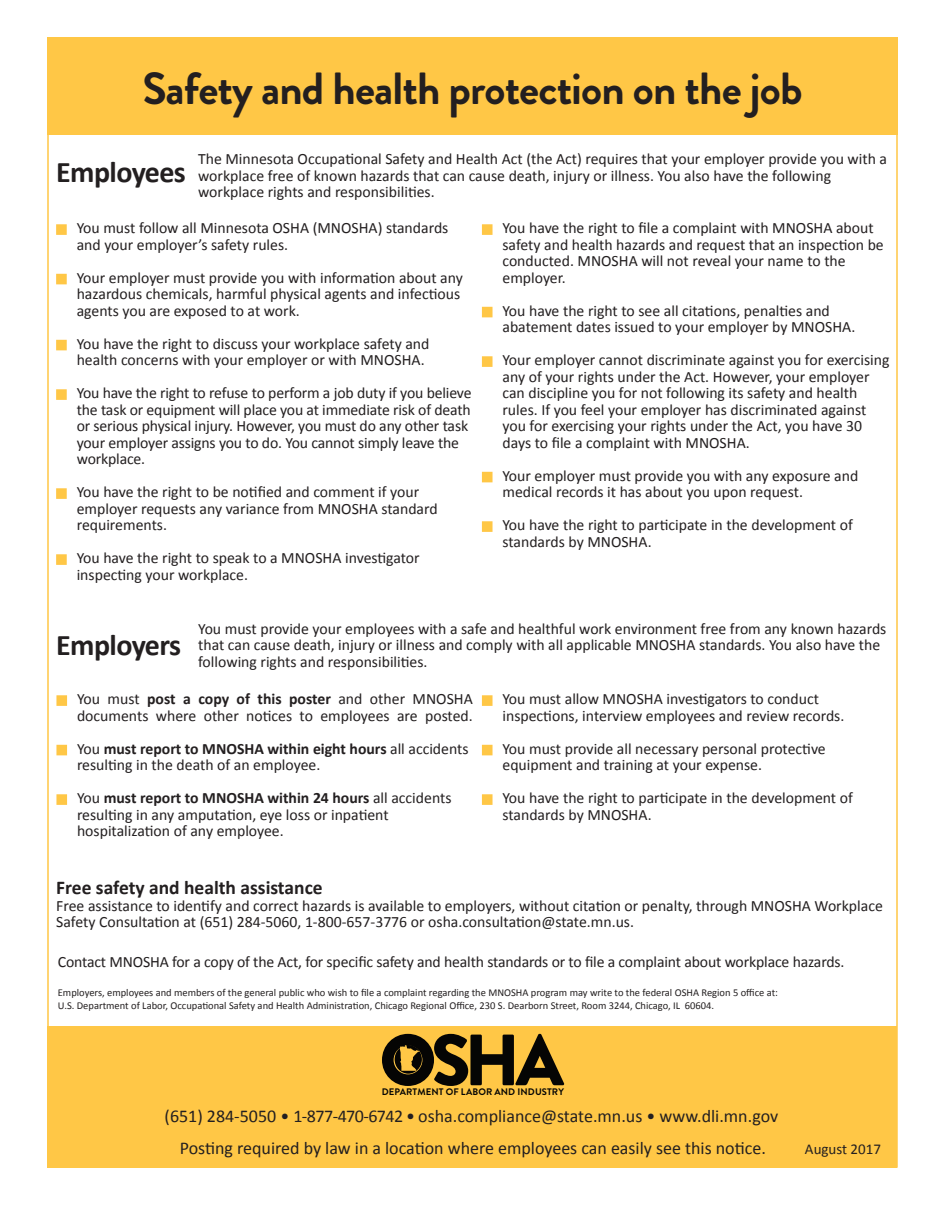
<style>
.page{position:relative;width:945px;height:1215px;background:#fff}
.page>*{position:absolute;margin:0;border:0;box-sizing:border-box;transform-origin:0 0}
.t1{font:700 45px "Brandon Grotesque";letter-spacing:-.02em;color:#231f20}
.t2{font:700 30px "Calibri";letter-spacing:-.02em;color:#231f20}
.t3{font:700 19.5px "Calibri";color:#231f20}
.t4{font:18px "Calibri";color:#231f20}
.t5{font:15.75px/16.5px "Calibri";color:#231f20}
.t6{font:15px "Calibri";color:#231f20}
.t7{font:10.5px/12.6px "Calibri";color:#231f20}
.t8{font:700 9.45px "Brandon Grotesque";letter-spacing:.01em;color:#050504}
.s1{font-family:"Arial";font-size:16.5px;color:#ffc746}
.s2{font-weight:700}
</style>
<div class="page">
<div style="left:47px;top:37px;width:851px;height:97px;background:#ffc746"></div>
<div style="left:56px;top:224px;width:11px;height:11px;border:3px solid #ffc746"></div>
<div style="left:56px;top:274px;width:11px;height:10px;border:3px solid #ffc746"></div>
<div style="left:56px;top:340px;width:11px;height:10px;border:3px solid #ffc746"></div>
<div style="left:56px;top:389px;width:11px;height:11px;border:3px solid #ffc746"></div>
<div style="left:56px;top:488px;width:11px;height:11px;border:3px solid #ffc746"></div>
<div style="left:56px;top:554px;width:11px;height:11px;border:3px solid #ffc746"></div>
<div style="left:482px;top:224px;width:11px;height:11px;border:3px solid #ffc746"></div>
<div style="left:482px;top:307px;width:11px;height:10px;border:3px solid #ffc746"></div>
<div style="left:482px;top:356px;width:11px;height:11px;border:3px solid #ffc746"></div>
<div style="left:482px;top:472px;width:11px;height:10px;border:3px solid #ffc746"></div>
<div style="left:482px;top:521px;width:11px;height:11px;border:3px solid #ffc746"></div>
<div style="left:56px;top:695px;width:11px;height:11px;border:3px solid #ffc746"></div>
<div style="left:56px;top:745px;width:11px;height:10px;border:3px solid #ffc746"></div>
<div style="left:56px;top:794px;width:11px;height:11px;border:3px solid #ffc746"></div>
<div style="left:482px;top:695px;width:11px;height:11px;border:3px solid #ffc746"></div>
<div style="left:482px;top:745px;width:11px;height:10px;border:3px solid #ffc746"></div>
<div style="left:482px;top:794px;width:11px;height:11px;border:3px solid #ffc746"></div>
<div style="left:48px;top:1026px;width:849px;height:141px;background:#ffc746"></div>
<svg style="left:382px;top:1034px;width:182px;height:52px"></svg>
<p class="t1" style="left:142px;top:57px;width:662px">Safety and health protection on the job</p>
<p class="t5" style="left:198px;top:151px;width:690px">The Minnesota Occupational Safety and Health Act (the Act) requires that your employer provide you with a workplace free of known hazards that can cause death, injury or illness. You also have the following workplace rights and responsibilities.</p>
<p class="t5" style="left:77px;top:220px;width:373px;text-indent:-20px"><span class="s1">■</span> You must follow all Minnesota OSHA (MNOSHA) standards and your employer’s safety rules.</p>
<p class="t5" style="left:77px;top:269px;width:388px;text-indent:-20px"><span class="s1">■</span> Your employer must provide you with information about any hazardous chemicals, harmful physical agents and infectious agents you are exposed to at work.</p>
<p class="t5" style="left:77px;top:335px;width:354px;text-indent:-20px"><span class="s1">■</span> You have the right to discuss your workplace safety and health concerns with your employer or with MNOSHA.</p>
<p class="t5" style="left:77px;top:385px;width:396px;text-indent:-20px"><span class="s1">■</span> You have the right to refuse to perform a job duty if you believe the task or equipment will place you at immediate risk of death or serious physical injury. However, you must do any other task your employer assigns you to do. You cannot simply leave the workplace.</p>
<p class="t5" style="left:77px;top:484px;width:362px;text-indent:-20px"><span class="s1">■</span> You have the right to be notified and comment if your employer requests any variance from MNOSHA standard requirements.</p>
<p class="t5" style="left:77px;top:550px;width:345px;text-indent:-20px"><span class="s1">■</span> You have the right to speak to a MNOSHA investigator inspecting your workplace.</p>
<p class="t2" style="left:56px;top:153px;width:131px">Employees</p>
<p class="t5" style="left:502px;top:220px;width:383px;text-indent:-20px"><span class="s1">■</span> You have the right to file a complaint with MNOSHA about safety and health hazards and request that an inspection be conducted. MNOSHA will not reveal your name to the employer.</p>
<p class="t5" style="left:502px;top:302px;width:354px;text-indent:-20px"><span class="s1">■</span> You have the right to see all citations, penalties and abatement dates issued to your employer by MNOSHA.</p>
<p class="t5" style="left:502px;top:352px;width:389px;text-indent:-20px"><span class="s1">■</span> Your employer cannot discriminate against you for exercising any of your rights under the Act. However, your employer can discipline you for not following its safety and health rules. If you feel your employer has discriminated against you for exercising your rights under the Act, you have 30 days to file a complaint with MNOSHA.</p>
<p class="t5" style="left:502px;top:467px;width:357px;text-indent:-20px"><span class="s1">■</span> Your employer must provide you with any exposure and medical records it has about you upon request.</p>
<p class="t5" style="left:502px;top:517px;width:352px;text-indent:-20px"><span class="s1">■</span> You have the right to participate in the development of standards by MNOSHA.</p>
<p class="t5" style="left:198px;top:621px;width:690px">You must provide your employees with a safe and healthful work environment free from any known hazards that can cause death, injury or illness and comply with all applicable MNOSHA standards. You also have the following rights and responsibilities.</p>
<p class="t5" style="left:502px;top:691px;width:343px;text-indent:-20px"><span class="s1">■</span> You must allow MNOSHA investigators to conduct inspections, interview employees and review records.</p>
<p class="t5" style="left:502px;top:740px;width:325px;text-indent:-20px"><span class="s1">■</span> You must provide all necessary personal protective equipment and training at your expense.</p>
<p class="t5" style="left:502px;top:790px;width:352px;text-indent:-20px"><span class="s1">■</span> You have the right to participate in the development of standards by MNOSHA.</p>
<p class="t2" style="left:56px;top:626px;width:126px">Employers</p>
<p class="t5" style="left:57px;top:691px;width:418px;text-align:right"><span class="s1">■</span> You must <span class="s2">post a copy of this poster</span> and other MNOSHA documents where other notices to employees are posted.</p>
<p class="t5" style="left:77px;top:740px;width:393px;text-indent:-20px"><span class="s1">■</span> You <span class="s2">must report to MNOSHA within eight hours</span> all accidents resulting in the death of an employee.</p>
<p class="t5" style="left:77px;top:790px;width:376px;text-indent:-20px"><span class="s1">■</span> You <span class="s2">must report to MNOSHA within 24 hours</span> all accidents resulting in any amputation, eye loss or inpatient hospitalization of any employee.</p>
<p class="t3" style="left:56px;top:875px;width:268px">Free safety and health assistance</p>
<p class="t5" style="left:56px;top:897px;width:828px">Free assistance to identify and correct hazards is available to employers, without citation or penalty, through MNOSHA Workplace<br>Safety Consultation at (651) 284-5060, 1-800-657-3776 or osha.consultation@state.mn.us.</p>
<p class="t5" style="left:58px;top:954px;width:788px">Contact MNOSHA for a copy of the Act, for specific safety and health standards or to file a complaint about workplace hazards.</p>
<p class="t7" style="left:58px;top:987px;width:722px">Employers, employees and members of the general public who wish to file a complaint regarding the MNOSHA program may write to the federal OSHA Region 5 office at:<br>U.S. Department of Labor, Occupational Safety and Health Administration, Chicago Regional Office, 230 S. Dearborn Street, Room 3244, Chicago, IL 60604.</p>
<p class="t8" style="left:382px;top:1085px;width:183px">DEPARTMENT OF LABOR AND INDUSTRY</p>
<p class="t4" style="left:165px;top:1105px;width:615px">(651) 284-5050 • 1-877-470-6742 • osha.compliance@state.mn.us • www.dli.mn.gov</p>
<p class="t4" style="left:180px;top:1137px;width:588px">Posting required by law in a location where employees can easily see this notice.</p>
<p class="t6" style="left:805px;top:1140px;width:78px">August 2017</p>
</div>
